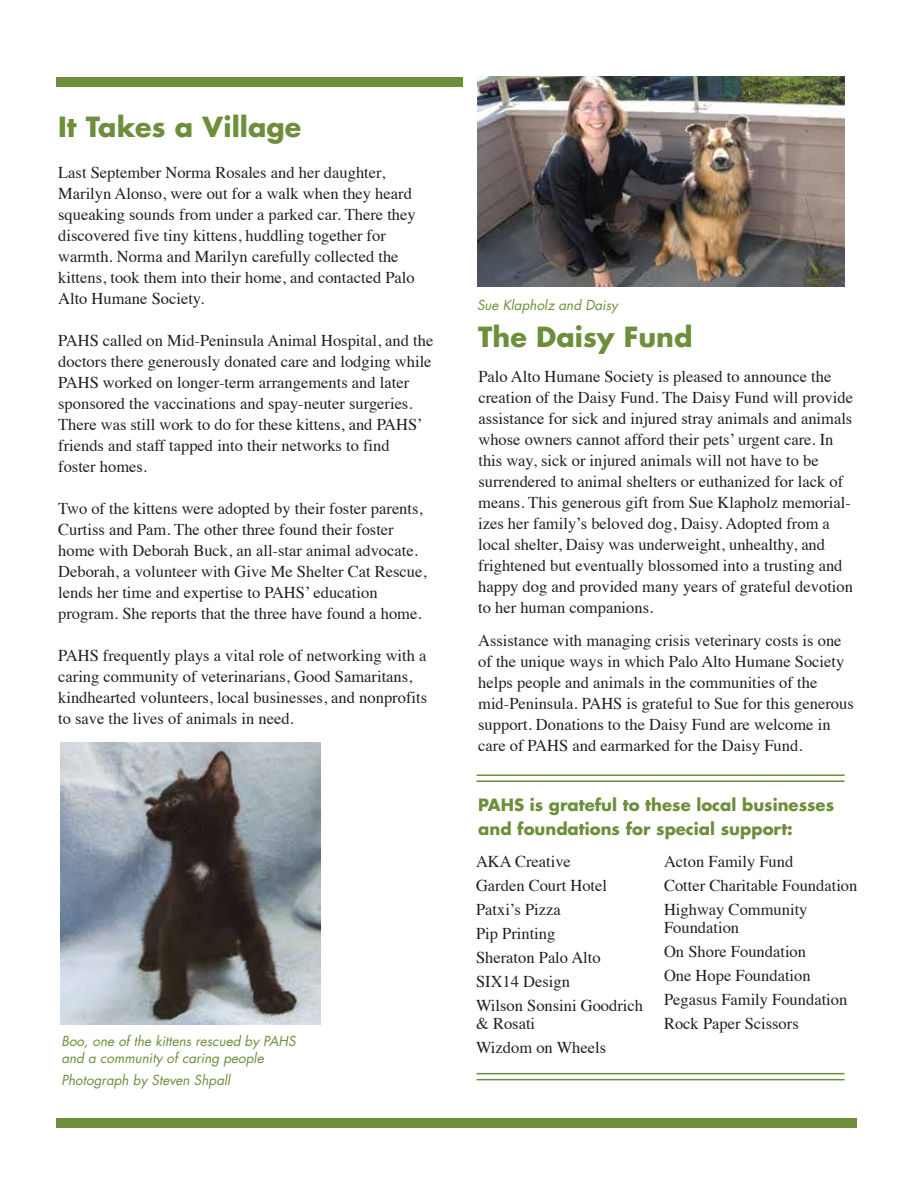
<style>
.page{position:relative;width:918px;height:1188px;background:#fff}
.page>*{position:absolute;margin:0;border:0;box-sizing:border-box;transform-origin:0 0}
.t1{font:700 27px "Futura";color:#6d8e3b}
.t2{font:16.5px/21px "Times";color:#231f20}
.t3{font:700 16.5px/24px "Futura";color:#6d8e3b}
.t4{font:italic 13.5px/16.2px "Futura";color:#6d8e3b}
</style>
<div class="page">
<div style="left:56px;top:77px;width:407px;height:10px;background:#6d8e3b"></div>
<div style="left:56px;top:1118px;width:801px;height:10px;background:#6d8e3b"></div>
<img style="left:60px;top:743px;width:261px;height:282px">
<hr style="left:477px;top:774px;width:368px;height:2px;background:#6d8e3b">
<hr style="left:477px;top:780px;width:368px;height:2px;background:#6d8e3b">
<hr style="left:477px;top:1073px;width:368px;height:1px;background:#6d8e3b">
<hr style="left:477px;top:1079px;width:368px;height:1px;background:#6d8e3b">
<img style="left:477px;top:76px;width:368px;height:211px">
<h1 class="t1" style="left:58px;top:109px;width:245px">It Takes a Village</h1>
<p class="t2" style="left:58px;top:160px;width:359px">Last September Norma Rosales and her daughter, Marilyn Alonso, were out for a walk when they heard squeaking sounds from under a parked car. There they discovered five tiny kittens, huddling together for warmth. Norma and Marilyn carefully collected the kittens, took them into their home, and contacted Palo Alto Humane Society.</p>
<p class="t2" style="left:58px;top:328px;width:377px">PAHS called on Mid-Peninsula Animal Hospital, and the doctors there generously donated care and lodging while PAHS worked on longer-term arrangements and later sponsored the vaccinations and spay-neuter surgeries.<br>There was still work to do for these kittens, and PAHS’ friends and staff tapped into their networks to find<br>foster homes.</p>
<p class="t2" style="left:58px;top:496px;width:370px">Two of the kittens were adopted by their foster parents, Curtiss and Pam. The other three found their foster home with Deborah Buck, an all-star animal advocate.<br>Deborah, a volunteer with Give Me Shelter Cat Rescue, lends her time and expertise to PAHS’ education program. She reports that the three have found a home.</p>
<p class="t2" style="left:58px;top:643px;width:370px">PAHS frequently plays a vital role of networking with a caring community of veterinarians, Good Samaritans, kindhearted volunteers, local businesses, and nonprofits to save the lives of animals in need.</p>
<p class="t4" style="left:61px;top:1034px;width:236px">Boo, one of the kittens rescued by PAHS and a community of caring people</p>
<p class="t4" style="left:61px;top:1072px;width:170px">Photograph by Steven Shpall</p>
<p class="t4" style="left:477px;top:297px;width:142px">Sue Klapholz and Daisy</p>
<h1 class="t1" style="left:478px;top:319px;width:216px">The Daisy Fund</h1>
<p class="t2" style="left:478px;top:364px;width:376px">Palo Alto Humane Society is pleased to announce the creation of the Daisy Fund. The Daisy Fund will provide assistance for sick and injured stray animals and animals whose owners cannot afford their pets’ urgent care. In this way, sick or injured animals will not have to be surrendered to animal shelters or euthanized for lack of means. This generous gift from Sue Klapholz memorial&shy;izes her family’s beloved dog, Daisy. Adopted from a local shelter, Daisy was underweight, unhealthy, and frightened but eventually blossomed into a trusting and happy dog and provided many years of grateful devotion to her human companions.</p>
<p class="t2" style="left:478px;top:628px;width:377px">Assistance with managing crisis veterinary costs is one of the unique ways in which Palo Alto Humane Society helps people and animals in the communities of the mid-Peninsula. PAHS is grateful to Sue for this generous support. Donations to the Daisy Fund are welcome in care of PAHS and earmarked for the Daisy Fund.</p>
<p class="t3" style="left:478px;top:792px;width:357px">PAHS is grateful to these local businesses and foundations for special support:</p>
<p class="t2" style="left:476px;top:848px;width:169px;line-height:24px">AKA Creative<br>Garden Court Hotel<br>Patxi’s Pizza<br>Pip Printing<br>Sheraton Palo Alto<br>SIX14 Design<br>Wilson Sonsini Goodrich</p>
<p class="t2" style="left:476px;top:1010px;width:132px;line-height:24px">&amp; Rosati<br>Wizdom on Wheels</p>
<p class="t2" style="left:664px;top:848px;width:195px;line-height:24px">Acton Family Fund<br>Cotter Charitable Foundation<br>Highway Community</p>
<p class="t2" style="left:664px;top:914px;width:185px;line-height:24px">Foundation<br>On Shore Foundation<br>One Hope Foundation<br>Pegasus Family Foundation<br>Rock Paper Scissors</p>
</div>
